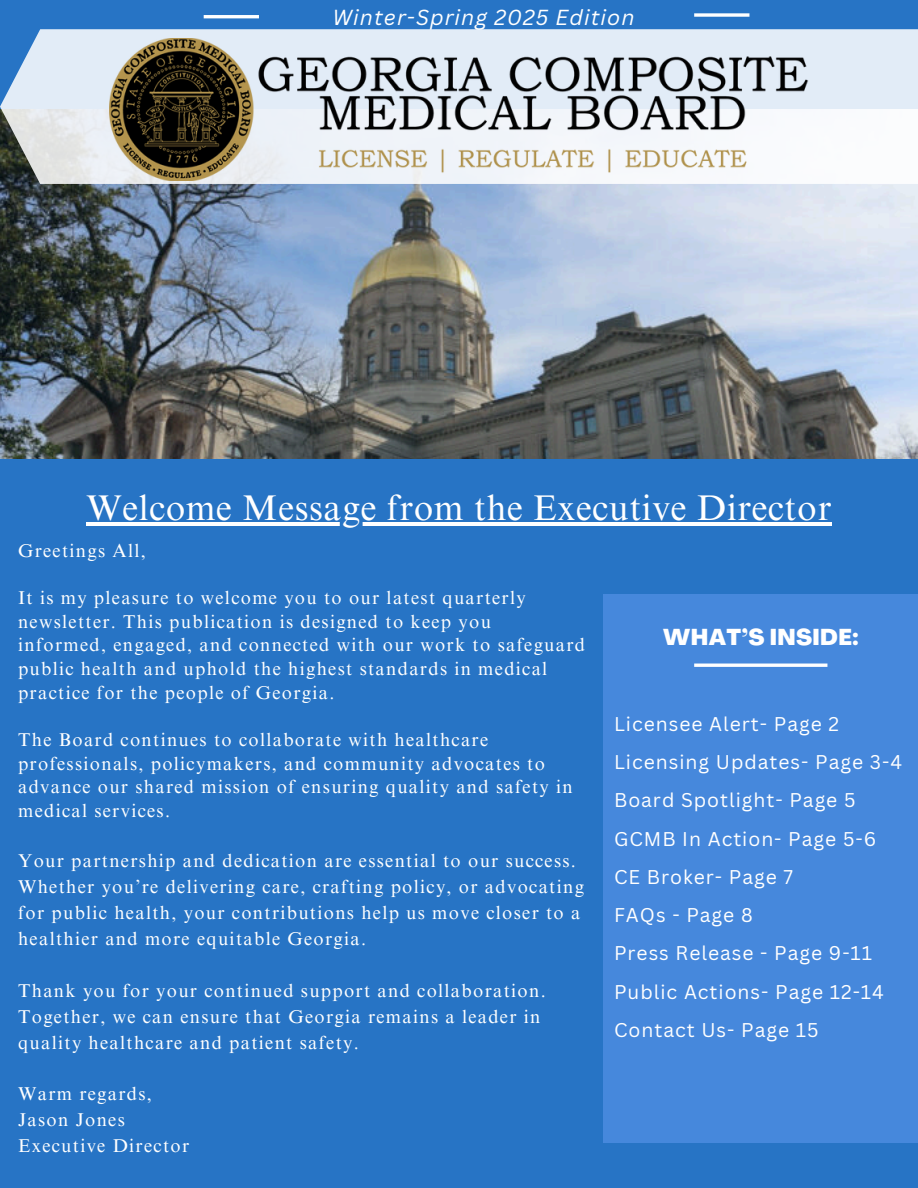
<style>
.page{position:relative;width:918px;height:1188px;background:#2774c5}
.page>*{position:absolute;margin:0;border:0;box-sizing:border-box;transform-origin:0 0}
.t1{font:35.7px "Times NRMT Pro";letter-spacing:.02em;color:#fff}
.t2{font:800 22.5px "Agrandir";letter-spacing:.02em;color:#fff}
.t3{font:italic 21.15px "Canva Sans";letter-spacing:.05em;color:#fff}
.t4{font:19.35px "Canva Sans";letter-spacing:.05em;color:#fff}
.t5{font:18.6px/23.7px "Times NRMT Pro";letter-spacing:.07em;color:#fff}
</style>
<div class="page">
<img style="left:0;top:184px;width:918px;height:274px">
<svg style="left:0;top:29px;width:918px;height:155px;background:#d9e2ec"></svg>
<img style="left:109px;top:39px;width:699px;height:142px">
<svg style="left:694px;top:13px;width:55px;height:4px"></svg>
<hr style="left:204px;top:15px;width:55px;height:3px;background:#fff">
<hr style="left:87px;top:523px;width:745px;height:3px;background:#fff">
<div style="left:604px;top:594px;width:314px;height:549px;background:#4c8de1"></div>
<hr style="left:694px;top:664px;width:133px;height:3px;background:#fff">
<p class="t3" style="left:332px;top:2px;width:303px">Winter-Spring 2025 Edition</p>
<h3 class="t1" style="left:87px;top:495px;width:746px">Welcome Message from the Executive Director</h3>
<p class="t5" style="left:18px;top:541px;width:129px">Greetings All,</p>
<p class="t5" style="left:18px;top:588px;width:569px">It is my pleasure to welcome you to our latest quarterly newsletter. This publication is designed to keep you<br>informed, engaged, and connected with our work to safeguard public health and uphold the highest standards in medical practice for the people of Georgia.</p>
<p class="t5" style="left:18px;top:730px;width:556px">The Board continues to collaborate with healthcare professionals, policymakers, and community advocates to advance our shared mission of ensuring quality and safety in medical services.</p>
<h1 class="t5" style="left:18px;top:850px;width:567px;line-height:25.8px">Your partnership and dedication are essential to our success.<br>Whether you’re delivering care, crafting policy, or advocating for public health, your contributions help us move closer to a healthier and more equitable Georgia.</h1>
<p class="t5" style="left:18px;top:980px;width:529px;line-height:25.8px">Thank you for your continued support and collaboration.<br>Together, we can ensure that Georgia remains a leader in quality healthcare and patient safety.</p>
<p class="t5" style="left:18px;top:1084px;width:135px">Warm regards,</p>
<p class="t5" style="left:18px;top:1110px;width:108px">Jason Jones</p>
<p class="t5" style="left:18px;top:1136px;width:173px">Executive Director</p>
<p class="t2" style="left:663px;top:629px;width:197px">WHAT’S INSIDE:</p>
<p class="t4" style="left:614px;top:710px;width:227px">Licensee Alert- Page 2</p>
<p class="t4" style="left:614px;top:748px;width:289px">Licensing Updates- Page 3-4</p>
<p class="t4" style="left:614px;top:787px;width:243px">Board Spotlight- Page 5</p>
<h2 class="t4" style="left:614px;top:825px;width:264px">GCMB In Action- Page 5-6</h2>
<p class="t4" style="left:614px;top:863px;width:181px">CE Broker- Page 7</p>
<p class="t4" style="left:614px;top:901px;width:140px">FAQs - Page 8</p>
<p class="t4" style="left:614px;top:940px;width:260px">Press Release - Page 9-11</p>
<p class="t4" style="left:614px;top:978px;width:271px">Public Actions- Page 12-14</p>
<p class="t4" style="left:614px;top:1016px;width:206px">Contact Us- Page 15</p>
</div>
